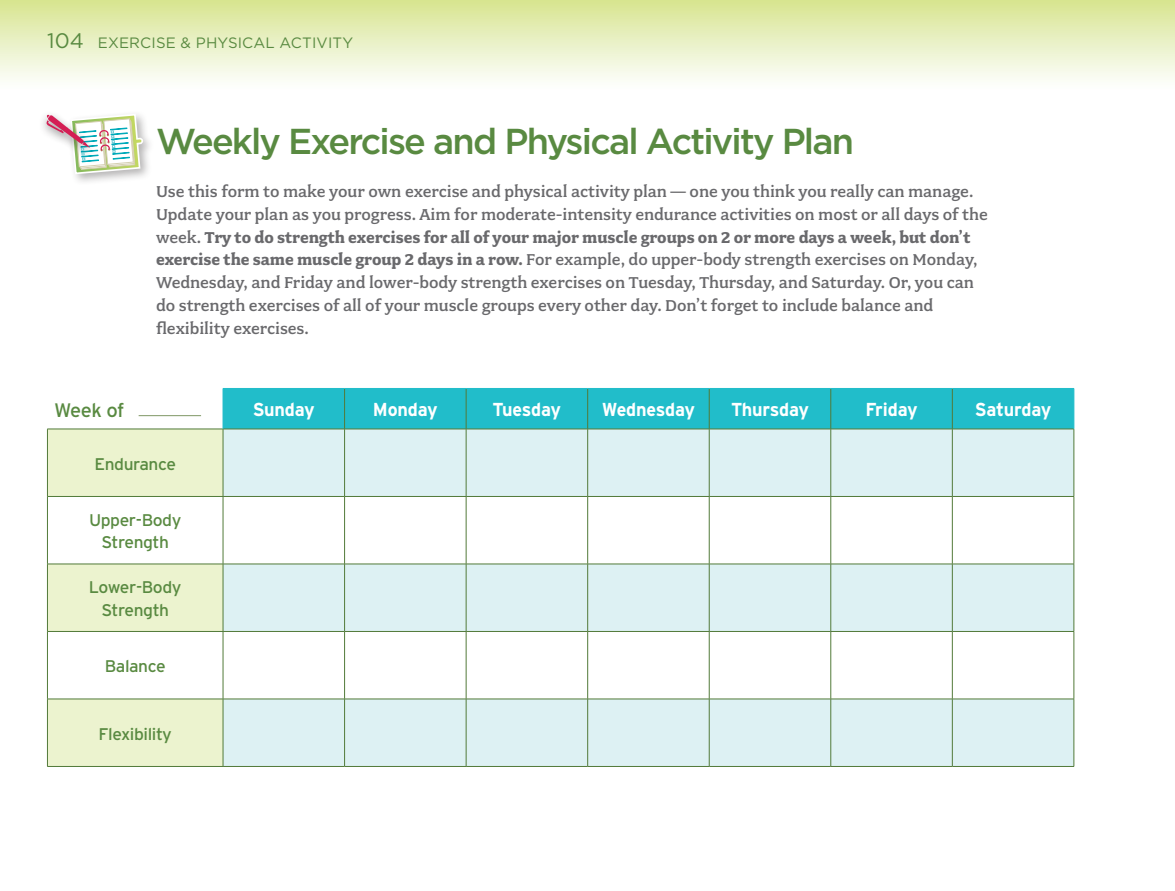
<style>
.page{position:relative;width:1175px;height:891px;background:#fff}
.page>*{position:absolute;margin:0;border:0;box-sizing:border-box;transform-origin:0 0}
.t1{font:500 36px "Gotham";letter-spacing:-.05em;color:#598a41}
.Main_Body_Text{font:19.5px "Interstate";letter-spacing:-.03em;color:#598a41}
.body_text{font:700 18.75px "Interstate";letter-spacing:-.01em;color:#fff;scale:.96 1}
.body_text-2{font:500 17.7px/23px "Fairplex Wide";letter-spacing:-.005em;color:#69696c;scale:.96 1}
.Main_Body_Text-2{font:16.8px/22.5px "Interstate";letter-spacing:-.025em;color:#598a41;text-align:center}
.header-left__title{font:15px "Gotham";letter-spacing:.01em;color:#598a41}
.s1{font-size:21px}
.s2{font-weight:700}
</style>
<div class="page">
<div style="left:0;top:0;width:1174px;height:92px;background:linear-gradient(to bottom,#d7e490,#fff)"></div>
<div style="left:224px;top:389px;width:849px;height:40px;background:#21bdca"></div>
<div style="left:48px;top:430px;width:175px;height:336px;background:#ecf3cf"></div>
<svg style="left:224px;top:430px;width:849px;height:336px;fill:#ddf1f3"></svg>
<svg style="left:48px;top:497px;width:175px;height:202px"></svg>
<hr style="left:344px;top:389px;width:1px;height:40px;background:#527a39">
<hr style="left:466px;top:389px;width:1px;height:40px;background:#527a39">
<hr style="left:587px;top:389px;width:1px;height:40px;background:#527a39">
<hr style="left:709px;top:389px;width:1px;height:40px;background:#527a39">
<hr style="left:830px;top:389px;width:1px;height:40px;background:#527a39">
<hr style="left:952px;top:389px;width:1px;height:40px;background:#527a39">
<hr style="left:47px;top:429px;width:176px;height:1px;background:#527a39">
<hr style="left:47px;top:429px;width:1px;height:67px;background:#527a39">
<hr style="left:223px;top:429px;width:121px;height:1px;background:#527a39">
<hr style="left:223px;top:429px;width:1px;height:67px;background:#527a39">
<hr style="left:344px;top:429px;width:122px;height:1px;background:#527a39">
<hr style="left:344px;top:429px;width:1px;height:67px;background:#527a39">
<hr style="left:466px;top:429px;width:121px;height:1px;background:#527a39">
<hr style="left:466px;top:429px;width:1px;height:67px;background:#527a39">
<hr style="left:587px;top:429px;width:122px;height:1px;background:#527a39">
<hr style="left:587px;top:429px;width:1px;height:67px;background:#527a39">
<hr style="left:709px;top:429px;width:121px;height:1px;background:#527a39">
<hr style="left:709px;top:429px;width:1px;height:67px;background:#527a39">
<hr style="left:830px;top:429px;width:122px;height:1px;background:#527a39">
<hr style="left:830px;top:429px;width:1px;height:67px;background:#527a39">
<hr style="left:952px;top:429px;width:122px;height:1px;background:#527a39">
<hr style="left:952px;top:429px;width:1px;height:67px;background:#527a39">
<hr style="left:1073px;top:429px;width:1px;height:67px;background:#527a39">
<hr style="left:47px;top:496px;width:176px;height:1px;background:#527a39">
<hr style="left:47px;top:497px;width:1px;height:67px;background:#527a39">
<hr style="left:223px;top:496px;width:121px;height:1px;background:#527a39">
<hr style="left:223px;top:497px;width:1px;height:67px;background:#527a39">
<hr style="left:344px;top:496px;width:122px;height:1px;background:#527a39">
<hr style="left:344px;top:497px;width:1px;height:67px;background:#527a39">
<hr style="left:466px;top:496px;width:121px;height:1px;background:#527a39">
<hr style="left:466px;top:497px;width:1px;height:67px;background:#527a39">
<hr style="left:587px;top:496px;width:122px;height:1px;background:#527a39">
<hr style="left:587px;top:497px;width:1px;height:67px;background:#527a39">
<hr style="left:709px;top:496px;width:121px;height:1px;background:#527a39">
<hr style="left:709px;top:497px;width:1px;height:67px;background:#527a39">
<hr style="left:830px;top:496px;width:122px;height:1px;background:#527a39">
<hr style="left:830px;top:497px;width:1px;height:67px;background:#527a39">
<hr style="left:952px;top:496px;width:122px;height:1px;background:#527a39">
<hr style="left:952px;top:497px;width:1px;height:67px;background:#527a39">
<hr style="left:1073px;top:497px;width:1px;height:67px;background:#527a39">
<hr style="left:47px;top:564px;width:176px;height:1px;background:#527a39">
<hr style="left:47px;top:564px;width:1px;height:67px;background:#527a39">
<hr style="left:223px;top:564px;width:121px;height:1px;background:#527a39">
<hr style="left:223px;top:564px;width:1px;height:67px;background:#527a39">
<hr style="left:344px;top:564px;width:122px;height:1px;background:#527a39">
<hr style="left:344px;top:564px;width:1px;height:67px;background:#527a39">
<hr style="left:466px;top:564px;width:121px;height:1px;background:#527a39">
<hr style="left:466px;top:564px;width:1px;height:67px;background:#527a39">
<hr style="left:587px;top:564px;width:122px;height:1px;background:#527a39">
<hr style="left:587px;top:564px;width:1px;height:67px;background:#527a39">
<hr style="left:709px;top:564px;width:121px;height:1px;background:#527a39">
<hr style="left:709px;top:564px;width:1px;height:67px;background:#527a39">
<hr style="left:830px;top:564px;width:122px;height:1px;background:#527a39">
<hr style="left:830px;top:564px;width:1px;height:67px;background:#527a39">
<hr style="left:952px;top:564px;width:122px;height:1px;background:#527a39">
<hr style="left:952px;top:564px;width:1px;height:67px;background:#527a39">
<hr style="left:1073px;top:564px;width:1px;height:67px;background:#527a39">
<hr style="left:47px;top:631px;width:176px;height:1px;background:#527a39">
<hr style="left:47px;top:632px;width:1px;height:67px;background:#527a39">
<hr style="left:223px;top:631px;width:121px;height:1px;background:#527a39">
<hr style="left:223px;top:632px;width:1px;height:67px;background:#527a39">
<hr style="left:344px;top:631px;width:122px;height:1px;background:#527a39">
<hr style="left:344px;top:632px;width:1px;height:67px;background:#527a39">
<hr style="left:466px;top:631px;width:121px;height:1px;background:#527a39">
<hr style="left:466px;top:632px;width:1px;height:67px;background:#527a39">
<hr style="left:587px;top:631px;width:122px;height:1px;background:#527a39">
<hr style="left:587px;top:632px;width:1px;height:67px;background:#527a39">
<hr style="left:709px;top:631px;width:121px;height:1px;background:#527a39">
<hr style="left:709px;top:632px;width:1px;height:67px;background:#527a39">
<hr style="left:830px;top:631px;width:122px;height:1px;background:#527a39">
<hr style="left:830px;top:632px;width:1px;height:67px;background:#527a39">
<hr style="left:952px;top:631px;width:122px;height:1px;background:#527a39">
<hr style="left:952px;top:632px;width:1px;height:67px;background:#527a39">
<hr style="left:1073px;top:632px;width:1px;height:67px;background:#527a39">
<hr style="left:47px;top:699px;width:176px;height:1px;background:#527a39">
<hr style="left:47px;top:699px;width:1px;height:67px;background:#527a39">
<hr style="left:223px;top:699px;width:121px;height:1px;background:#527a39">
<hr style="left:223px;top:699px;width:1px;height:67px;background:#527a39">
<hr style="left:344px;top:699px;width:122px;height:1px;background:#527a39">
<hr style="left:344px;top:699px;width:1px;height:67px;background:#527a39">
<hr style="left:466px;top:699px;width:121px;height:1px;background:#527a39">
<hr style="left:466px;top:699px;width:1px;height:67px;background:#527a39">
<hr style="left:587px;top:699px;width:122px;height:1px;background:#527a39">
<hr style="left:587px;top:699px;width:1px;height:67px;background:#527a39">
<hr style="left:709px;top:699px;width:121px;height:1px;background:#527a39">
<hr style="left:709px;top:699px;width:1px;height:67px;background:#527a39">
<hr style="left:830px;top:699px;width:122px;height:1px;background:#527a39">
<hr style="left:830px;top:699px;width:1px;height:67px;background:#527a39">
<hr style="left:952px;top:699px;width:122px;height:1px;background:#527a39">
<hr style="left:952px;top:699px;width:1px;height:67px;background:#527a39">
<hr style="left:1073px;top:699px;width:1px;height:67px;background:#527a39">
<hr style="left:47px;top:766px;width:176px;height:1px;background:#527a39">
<hr style="left:223px;top:766px;width:121px;height:1px;background:#527a39">
<hr style="left:344px;top:766px;width:122px;height:1px;background:#527a39">
<hr style="left:466px;top:766px;width:121px;height:1px;background:#527a39">
<hr style="left:587px;top:766px;width:122px;height:1px;background:#527a39">
<hr style="left:709px;top:766px;width:121px;height:1px;background:#527a39">
<hr style="left:830px;top:766px;width:122px;height:1px;background:#527a39">
<hr style="left:952px;top:766px;width:122px;height:1px;background:#527a39">
<hr style="left:223px;top:388px;width:121px;height:1px;background:#21bdca">
<hr style="left:223px;top:389px;width:1px;height:40px;background:#21bdca">
<hr style="left:344px;top:388px;width:122px;height:1px;background:#21bdca">
<hr style="left:466px;top:388px;width:121px;height:1px;background:#21bdca">
<hr style="left:587px;top:388px;width:122px;height:1px;background:#21bdca">
<hr style="left:709px;top:388px;width:121px;height:1px;background:#21bdca">
<hr style="left:830px;top:388px;width:122px;height:1px;background:#21bdca">
<hr style="left:952px;top:388px;width:122px;height:1px;background:#21bdca">
<hr style="left:1073px;top:389px;width:1px;height:40px;background:#21bdca">
<hr style="left:139px;top:415px;width:62px;height:1px;background:#809765">
<div style="left:66px;top:109px;width:88px;height:76px;background:#231f20;opacity:.34"></div>
<div style="left:37px;top:109px;width:59px;height:49px;background:#fff"></div>
<svg style="left:46px;top:113px;width:98px;height:65px"></svg>
<p class="header-left__title" style="left:47px;top:34px;width:307px"><span class="s1">104</span> EXERCISE &amp; PHYSICAL ACTIVITY</p>
<p class="t1" style="left:156px;top:121px;width:699px">Weekly Exercise and Physical Activity Plan</p>
<p class="body_text-2" style="left:156px;top:180px;width:868px">Use this form to make your own exercise and physical activity plan — one you think you really can manage.<br>Update your plan as you progress. Aim for moderate-intensity endurance activities on most or all days of the week. <span class="s2">Try to do strength exercises for all of your major muscle groups on 2 or more days a week, but don’t exercise the same muscle group 2 days in a row.</span> For example, do upper-body strength exercises on Monday, Wednesday, and Friday and lower-body strength exercises on Tuesday, Thursday, and Saturday. Or, you can do strength exercises of all of your muscle groups every other day. Don’t forget to include balance and flexibility exercises.</p>
<p class="Main_Body_Text" style="left:54px;top:399px;width:72px">Week of</p>
<p class="body_text" style="left:253px;top:399px;width:66px">Sunday</p>
<p class="body_text" style="left:373px;top:399px;width:69px">Monday</p>
<p class="body_text" style="left:492px;top:399px;width:73px">Tuesday</p>
<p class="body_text" style="left:602px;top:399px;width:99px">Wednesday</p>
<p class="body_text" style="left:731px;top:399px;width:83px">Thursday</p>
<p class="body_text" style="left:865px;top:399px;width:56px">Friday</p>
<p class="body_text" style="left:974px;top:399px;width:81px">Saturday</p>
<p class="Main_Body_Text-2" style="left:94px;top:452px;width:83px">Endurance</p>
<p class="Main_Body_Text-2" style="left:89px;top:508px;width:94px">Upper-Body<br>Strength</p>
<p class="Main_Body_Text-2" style="left:89px;top:576px;width:94px">Lower-Body<br>Strength</p>
<p class="Main_Body_Text-2" style="left:105px;top:655px;width:62px">Balance</p>
<p class="Main_Body_Text-2" style="left:98px;top:722px;width:75px">Flexibility</p>
</div>
